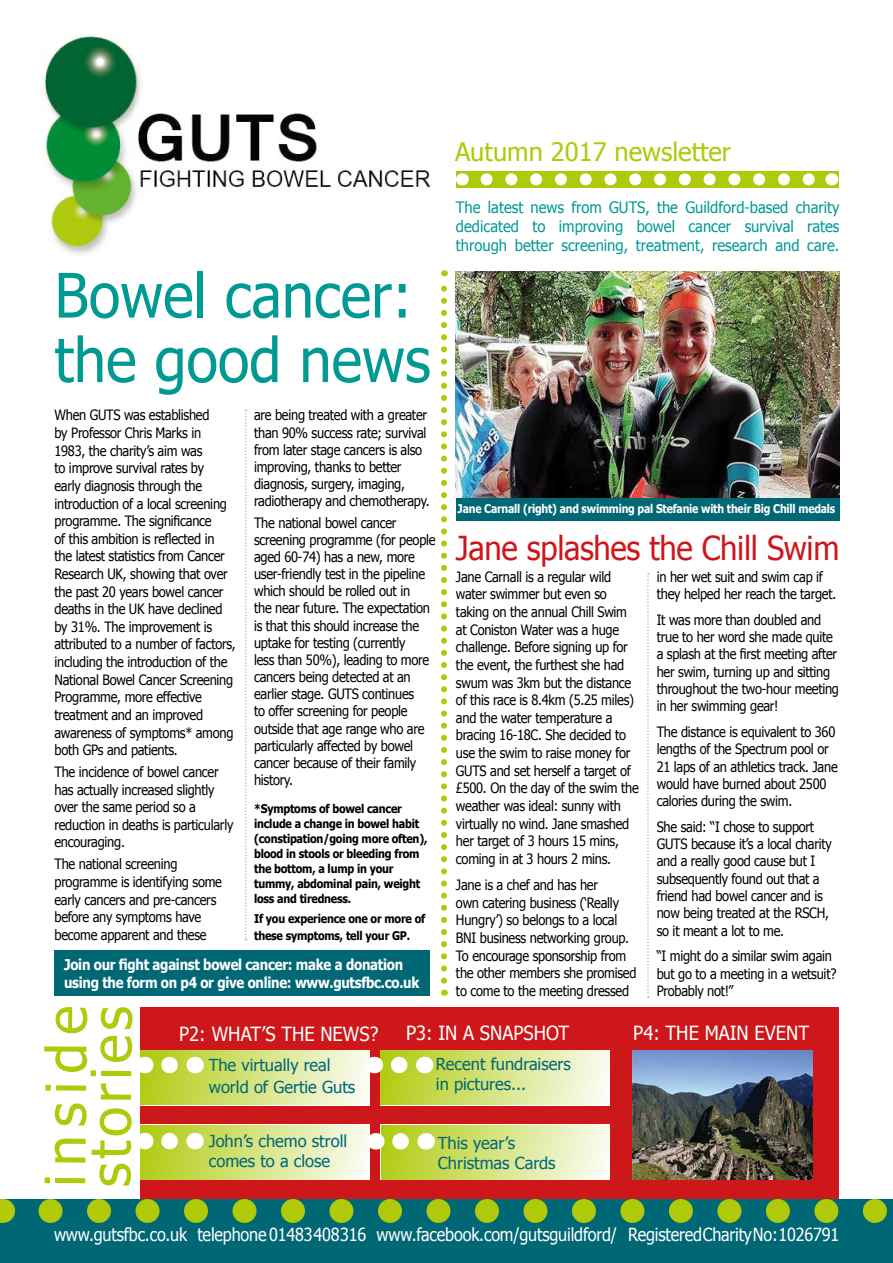
<style>
.page{position:relative;width:893px;height:1263px;background:#fff}
.page>*{position:absolute;margin:0;border:0;box-sizing:border-box;transform-origin:0 0}
.t1{font:61.5px/64.5px "Tahoma";color:#009a93;scale:.94 1}
.t2{font:55.5px/45px "Tahoma";color:#afca0b}
.t3{font:33px "Tahoma";letter-spacing:-.01em;color:#cd171a;scale:.94 1}
.t4{font:25.5px "Tahoma";color:#afca0b}
.t5{font:19.5px "Tahoma";color:#fff;scale:.94 1}
.t6{font:18px "Tahoma";letter-spacing:-.01em;color:#fff;scale:.9 1}
.t7{font:16.5px/19.8px "Tahoma";color:#006775}
.t8{font:15.75px/18.9px "Tahoma";color:#009a93;text-align:justify;scale:.94 1}
.t9{font:700 15px/18px "Tahoma";letter-spacing:-.02em;color:#fff;scale:.88 1}
.t10{font:14.25px/17.5px "Tahoma";letter-spacing:-.02em;color:#000;scale:.9 1}
.t11{font:700 12px/15px "Tahoma";letter-spacing:-.02em;color:#000;scale:.9 1}
.t12{font:700 12px "Tahoma";letter-spacing:-.02em;color:#fff;scale:.88 1}
</style>
<div class="page">
<div style="left:54px;top:950px;width:376px;height:45px;background:#006775"></div>
<div style="left:140px;top:1007px;width:699px;height:204px;background:#cd171a"></div>
<img style="left:44px;top:35px;width:387px;height:220px">
<svg style="left:456px;top:171px;width:383px;height:17px;background:#b7cf26"></svg>
<svg style="left:441px;top:270px;width:6px;height:711px"></svg>
<svg style="left:486px;top:173px;width:333px;height:12px"></svg>
<svg style="left:462px;top:173px;width:1px;height:12px"></svg>
<svg style="left:831px;top:173px;width:1px;height:12px"></svg>
<div style="left:0;top:1199px;width:893px;height:64px;background:#006775"></div>
<svg style="left:2px;top:1199px;width:1px;height:24px"></svg>
<svg style="left:50px;top:1199px;width:837px;height:24px"></svg>
<svg style="left:245px;top:410px;width:2px;height:530px"></svg>
<svg style="left:647px;top:573px;width:2px;height:425px"></svg>
<img style="left:456px;top:271px;width:383px;height:227px">
<div style="left:456px;top:498px;width:383px;height:23px;background:#006775"></div>
<div style="left:140px;top:1050px;width:230px;height:56px;background:#fff"></div>
<svg style="left:140px;top:1125px;width:230px;height:55px"></svg>
<svg style="left:141px;top:1050px;width:229px;height:55px;background:#d9e58c"></svg>
<svg style="left:141px;top:1125px;width:229px;height:54px;background:#d9e58c"></svg>
<svg style="left:381px;top:1050px;width:229px;height:55px;background:#d8e58a"></svg>
<svg style="left:381px;top:1125px;width:229px;height:54px;background:#d8e58a"></svg>
<img style="left:633px;top:1050px;width:179px;height:129px">
<svg style="left:169px;top:1057px;width:13px;height:16px"></svg>
<svg style="left:144px;top:1057px;width:1px;height:16px"></svg>
<svg style="left:195px;top:1057px;width:1px;height:16px"></svg>
<svg style="left:169px;top:1133px;width:13px;height:16px"></svg>
<svg style="left:144px;top:1133px;width:1px;height:16px"></svg>
<svg style="left:195px;top:1133px;width:1px;height:16px"></svg>
<svg style="left:399px;top:1057px;width:13px;height:16px"></svg>
<svg style="left:374px;top:1057px;width:1px;height:16px"></svg>
<svg style="left:424px;top:1057px;width:1px;height:16px"></svg>
<svg style="left:400px;top:1133px;width:13px;height:16px"></svg>
<svg style="left:375px;top:1133px;width:1px;height:16px"></svg>
<svg style="left:426px;top:1133px;width:1px;height:16px"></svg>
<h3 class="t4" style="left:455px;top:135px;width:278px">Autumn 2017 newsletter</h3>
<h1 class="t1" style="left:54px;top:260px;width:402px">Bowel cancer: the good news</h1>
<p class="t10" style="left:54px;top:406px;width:203px">When GUTS was established<br>by Professor Chris Marks in<br>1983, the charity’s aim was<br>to improve survival rates by<br>early diagnosis through the introduction of a local screening programme. The significance<br>of this ambition is reflected in<br>the latest statistics from Cancer<br>Research UK, showing that over the past 20 years bowel cancer deaths in the UK have declined by 31%. The improvement is attributed to a number of factors, including the introduction of the<br>National Bowel Cancer Screening<br>Programme, more effective treatment and an improved awareness of symptoms* among both GPs and patients.</p>
<p class="t10" style="left:54px;top:762px;width:200px">The incidence of bowel cancer has actually increased slightly over the same period so a reduction in deaths is particularly encouraging.</p>
<p class="t10" style="left:54px;top:855px;width:188px">The national screening programme is identifying some early cancers and pre-cancers before any symptoms have become apparent and these</p>
<p class="t10" style="left:254px;top:406px;width:197px;line-height:17.1px">are being treated with a greater than 90% success rate; survival from later stage cancers is also improving, thanks to better diagnosis, surgery, imaging, radiotherapy and chemotherapy.</p>
<p class="t10" style="left:254px;top:513px;width:203px;line-height:17.1px">The national bowel cancer screening programme (for people aged 60-74) has a new, more user-friendly test in the pipeline which should be rolled out in<br>the near future. The expectation is that this should increase the uptake for testing (currently<br>less than 50%), leading to more cancers being detected at an earlier stage. GUTS continues<br>to offer screening for people outside that age range who are particularly affected by bowel cancer because of their family history.</p>
<p class="t11" style="left:254px;top:800px;width:194px">*Symptoms of bowel cancer include a change in bowel habit (constipation/going more often), blood in stools or bleeding from the bottom, a lump in your tummy, abdominal pain, weight loss and tiredness.</p>
<p class="t11" style="left:254px;top:909px;width:192px;line-height:17.1px">If you experience one or more of these symptoms, tell your GP.</p>
<p class="t9" style="left:64px;top:954px;width:405px">Join our fight against bowel cancer: make a donation using the form on p4 or give online: www.gutsfbc.co.uk</p>
<p class="t8" style="left:456px;top:197px;width:409px">The latest news from GUTS, the Guildford-based charity dedicated to improving bowel cancer survival rates through better screening, treatment, research and care.</p>
<p class="t12" style="left:458px;top:501px;width:431px">Jane Carnall (right) and swimming pal Stefanie with their Big Chill medals</p>
<h3 class="t3" style="left:456px;top:526px;width:409px">Jane splashes the Chill Swim</h3>
<p class="t10" style="left:456px;top:567px;width:205px">Jane Carnall is a regular wild water swimmer but even so taking on the annual Chill Swim at Coniston Water was a huge challenge. Before signing up for the event, the furthest she had swum was 3km but the distance of this race is 8.4km (5.25 miles) and the water temperature a bracing 16-18C. She decided to use the swim to raise money for<br>GUTS and set herself a target of £500. On the day of the swim the weather was ideal: sunny with virtually no wind. Jane smashed her target of 3 hours 15 mins, coming in at 3 hours 2 mins.</p>
<p class="t10" style="left:456px;top:875px;width:202px">Jane is a chef and has her<br>own catering business (‘Really<br>Hungry’) so belongs to a local<br>BNI business networking group.<br>To encourage sponsorship from the other members she promised to come to the meeting dressed</p>
<p class="t10" style="left:657px;top:567px;width:201px">in her wet suit and swim cap if they helped her reach the target.</p>
<p class="t10" style="left:657px;top:610px;width:204px">It was more than doubled and true to her word she made quite a splash at the first meeting after her swim, turning up and sitting throughout the two-hour meeting in her swimming gear!</p>
<p class="t10" style="left:657px;top:722px;width:203px">The distance is equivalent to 360 lengths of the Spectrum pool or<br>21 laps of an athletics track. Jane would have burned about 2500 calories during the swim.</p>
<p class="t10" style="left:657px;top:817px;width:196px">She said: “I chose to support<br>GUTS because it’s a local charity and a really good cause but I subsequently found out that a friend had bowel cancer and is now being treated at the RSCH, so it meant a lot to me.</p>
<p class="t10" style="left:657px;top:947px;width:201px">“I might do a similar swim again but go to a meeting in a wetsuit?<br>Probably not!”</p>
<h2 class="t2" style="left:39px;top:1186px;width:183px;rotate:-89deg">inside stories</h2>
<h3 class="t5" style="left:179px;top:1021px;width:214px">P2: WHAT’S THE NEWS?</h3>
<p class="t7" style="left:209px;top:1054px;width:148px;line-height:21.6px">The virtually real world of Gertie Guts</p>
<p class="t7" style="left:209px;top:1130px;width:140px">John’s chemo stroll comes to a close</p>
<h3 class="t5" style="left:406px;top:1019px;width:175px">P3: IN A SNAPSHOT</h3>
<p class="t7" style="left:436px;top:1053px;width:136px">Recent fundraisers in pictures...</p>
<p class="t7" style="left:438px;top:1132px;width:119px">This year’s<br>Christmas Cards</p>
<h3 class="t5" style="left:633px;top:1019px;width:188px">P4: THE MAIN EVENT</h3>
<p class="t6" style="left:54px;top:1222px;width:874px">www.gutsfbc.co.uk telephone 01483 408 316 www.facebook.com/gutsguildford/ Registered Charity No: 1026791</p>
</div>
